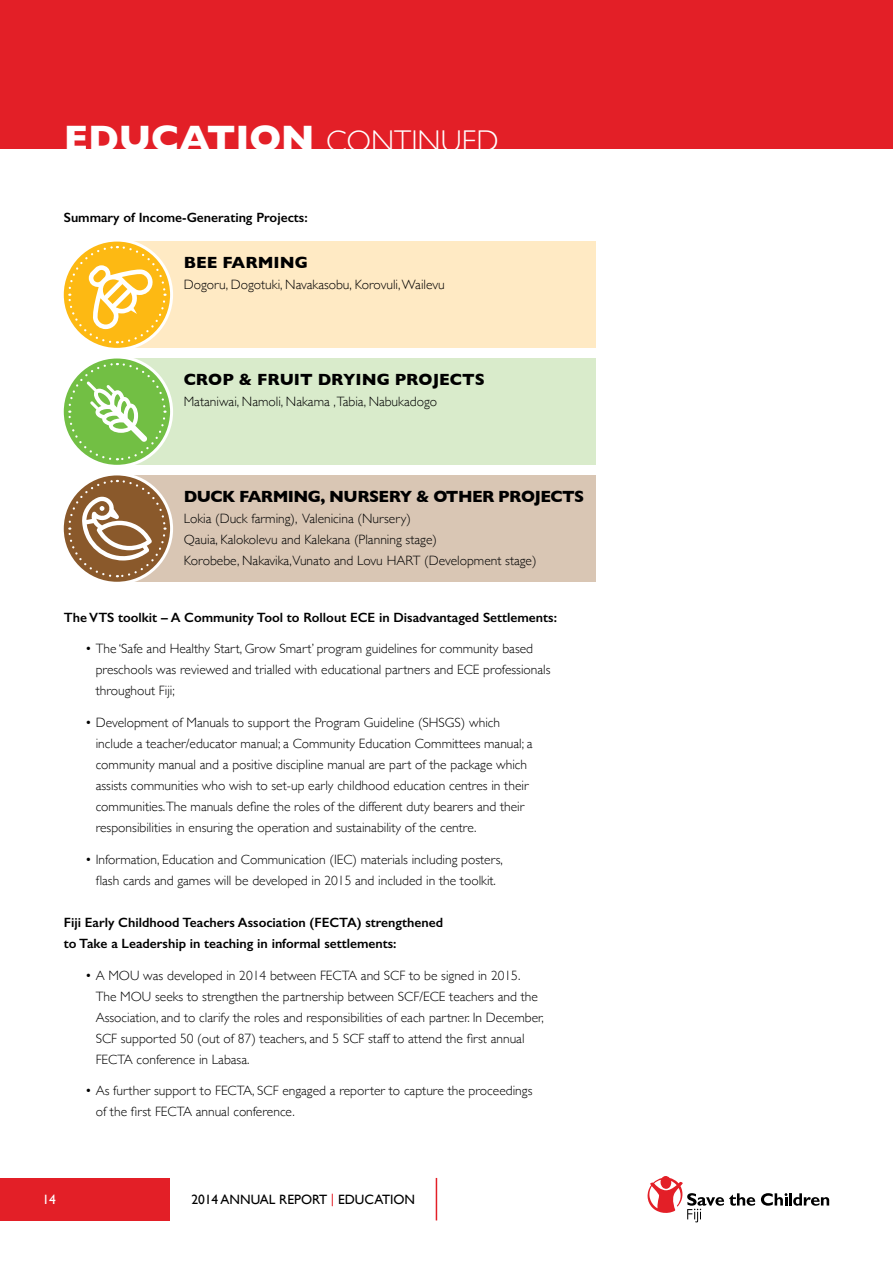
<style>
.page{position:relative;width:893px;height:1263px;background:#fff}
.page>*{position:absolute;margin:0;border:0;box-sizing:border-box;transform-origin:0 0}
.t1{font:700 37.5px "Gill Sans";color:#fff}
.t2{font:700 16.5px "Gill Sans";color:#000}
.t3{font:300 13.5px/21px "Gill Sans";color:#000}
.t4{font:600 13.5px/21px "Gill Sans";color:#000}
.t5{font:13.5px "Gill Sans";color:#000}
.t6{font:13.5px "Gill Sans";color:#fff}
.s1{font-weight:300;font-size:30px}
.s2{color:#e31f27}
</style>
<div class="page">
<div style="left:0;top:1178px;width:170px;height:42px;background:#e31f27"></div>
<svg style="left:761px;top:1193px;width:68px;height:13px"></svg>
<svg style="left:647px;top:1176px;width:108px;height:46px"></svg>
<hr style="left:436px;top:1178px;width:1px;height:42px;background:#e31f27">
<div style="left:117px;top:242px;width:478px;height:106px;background:#ffeac4"></div>
<div style="left:117px;top:358px;width:478px;height:107px;background:#d9ebcb"></div>
<div style="left:117px;top:475px;width:478px;height:107px;background:#d9c6b4"></div>
<svg style="left:62px;top:357px;width:110px;height:109px"></svg>
<div style="left:61px;top:355px;width:112px;height:113px;border:3px solid #fff;border-radius:50%"></div>
<svg style="left:67px;top:362px;width:100px;height:99px"></svg>
<svg style="left:62px;top:474px;width:110px;height:109px"></svg>
<div style="left:61px;top:472px;width:112px;height:113px;border:3px solid #fff;border-radius:50%"></div>
<svg style="left:67px;top:479px;width:100px;height:99px"></svg>
<svg style="left:62px;top:240px;width:110px;height:109px"></svg>
<div style="left:61px;top:239px;width:112px;height:112px;border:3px solid #fff;border-radius:50%"></div>
<svg style="left:67px;top:245px;width:100px;height:100px"></svg>
<div style="left:0;top:0;width:893px;height:149px;background:#e31f27"></div>
<h1 class="t1" style="left:64px;top:109px;width:283px">EDUCATION <span class="s1">continued</span></h1>
<p class="t4" style="left:64px;top:207px;width:245px">Summary of Income-Generating Projects:</p>
<p class="t2" style="left:184px;top:249px;width:126px">BEE FARMING</p>
<p class="t3" style="left:184px;top:273px;width:263px">Dogoru, Dogotuki, Navakasobu, Korovuli, Wailevu</p>
<p class="t2" style="left:184px;top:366px;width:26px">CROP</p>
<p class="t2" style="left:239px;top:366px;width:169px">&amp; FRUIT DRYING PRO</p>
<p class="t2" style="left:433px;top:366px;width:19px">JECTS</p>
<p class="t3" style="left:184px;top:390px;width:255px">Mataniwai, Namoli, Nakama ,Tabia, Nabukadogo</p>
<p class="t2" style="left:184px;top:483px;width:14px">DUC</p>
<p class="t2" style="left:222px;top:483px;width:134px">K FARMING, NURSER</p>
<p class="t2" style="left:400px;top:483px;width:152px">Y &amp; OTHER PROJECTS</p>
<p class="t3" style="left:184px;top:507px;width:354px">Lokia (Duck farming), Valenicina (Nursery)<br>Qauia, Kalokolevu and Kalekana (Planning stage)<br>Korobebe, Nakavika,Vunato and Lovu HART (Development stage)</p>
<p class="t4" style="left:64px;top:606px;width:495px">The VTS toolkit – A Community Tool to Rollout ECE in Disadvantaged Settlements:</p>
<p class="t3" style="left:96px;top:638px;width:456px;text-indent:-11px">• The ‘Safe and Healthy Start, Grow Smart’ program guidelines for community based preschools was reviewed and trialled with educational partners and ECE professionals throughout Fiji;</p>
<p class="t3" style="left:96px;top:711px;width:438px;text-indent:-11px">• Development of Manuals to support the Program Guideline (SHSGS) which include a teacher/educator manual; a Community Education Committees manual; a community manual and a positive discipline manual are part of the package which assists communities who wish to set-up early childhood education centres in their communities.The manuals define the roles of the different duty bearers and their responsibilities in ensuring the operation and sustainability of the centre.</p>
<p class="t3" style="left:85px;top:848px;width:419px;text-align:center">• Information, Education and Communication (IEC) materials including posters, flash cards and games will be developed in 2015 and included in the toolkit.</p>
<p class="t4" style="left:64px;top:912px;width:381px">Fiji Early Childhood Teachers Association (FECTA) strengthened to Take a Leadership in teaching in informal settlements:</p>
<p class="t3" style="left:96px;top:964px;width:450px;text-indent:-11px">• A MOU was developed in 2014 between FECTA and SCF to be signed in 2015.<br>The MOU seeks to strengthen the partnership between SCF/ECE teachers and the Association, and to clarify the roles and responsibilities of each partner. In December, SCF supported 50 (out of 87) teachers, and 5 SCF staff to attend the first annual FECTA conference in Labasa.</p>
<p class="t3" style="left:96px;top:1080px;width:438px;text-indent:-11px">• As further support to FECTA, SCF engaged a reporter to capture the proceedings of the first FECTA annual conference.</p>
<p class="t6" style="left:43px;top:1191px;width:15px">14</p>
<p class="t5" style="left:191px;top:1191px;width:225px">2014 ANNUAL REPORT <span class="s2">|</span> EDUCATION</p>
</div>
